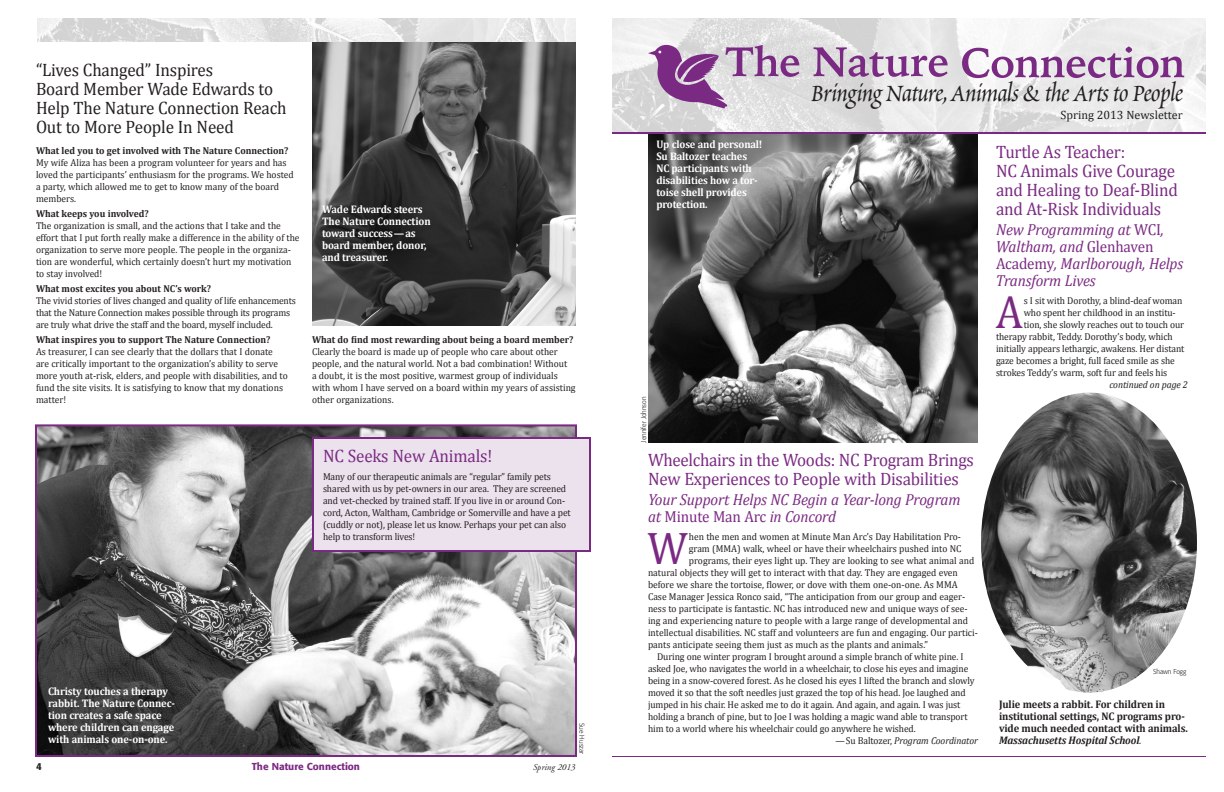
<style>
.page{position:relative;width:1224px;height:792px;background:#fff}
.page>*{position:absolute;margin:0;border:0;box-sizing:border-box;transform-origin:0 0}
.Text_First_Para{font:46px "Cambria";color:#7b2a83;scale:.95 1}
.t1{font:30px "Poetica Chancery I";letter-spacing:-.015em;color:#231f20}
.Headline_A{font:18px/19px "Cambria";letter-spacing:-.015em;color:#7b2a83;scale:.95 1}
.Headline_A-2{font:18px/19px "Cambria";letter-spacing:-.01em;color:#231f20;scale:.95 1}
.Headline_B{font:18px "Cambria";letter-spacing:-.01em;color:#7b2a83;scale:.95 1}
.Headline_B-2{font:italic 16px/17px "Cambria";letter-spacing:-.01em;color:#7b2a83;scale:.95 1}
.Text{font:12px "Cambria";color:#231f20}
.t2{font:700 11px/12px "Cambria";letter-spacing:-.01em;color:#fff;scale:.95 1}
.t3{font:700 11px/12px "Cambria";letter-spacing:-.01em;color:#231f20;scale:.95 1}
.Text-2{font:10px/12px "Cambria";letter-spacing:-.01em;color:#231f20;scale:.95 1}
.Text_First_Para-2{font:10px "Cambria";color:#231f20;scale:.95 1}
.Text-3{font:700 10px "Cambria";color:#231f20;scale:.95 1}
.Headline_A-3{font:700 10px "Cambria";color:#231f20;scale:.95 1}
.Text-4{font:italic 10px "Cambria";letter-spacing:-.01em;color:#231f20;scale:.95 1}
.t4{font:500 10px "Formata";color:#7b2a83}
.t5{font:500 10px "Formata";color:#231f20}
.t6{font:italic 9px "Adobe Garamond";color:#231f20}
.Headline_A-4{font:300 7px "Formata";letter-spacing:-.01em;color:#231f20;scale:.95 1}
.s1{font-style:normal}
.s2{font-style:italic}
.s3{font-weight:400;font-style:italic}
</style>
<div class="page">
<img style="left:312px;top:42px;width:264px;height:284px">
<img style="left:38px;top:427px;width:536px;height:327px">
<div style="left:35px;top:424px;width:542px;height:333px;border:2px solid #7b2a83"></div>
<img style="left:612px;top:18px;width:594px;height:114px">
<svg style="left:962px;top:46px;width:222px;height:32px"></svg>
<svg style="left:648px;top:43px;width:300px;height:66px;background:#c9b7cb"></svg>
<img style="left:38px;top:18px;width:538px;height:24px">
<hr style="left:36px;top:756px;width:540px;height:1px;background:#7b2a83">
<div style="left:313px;top:438px;width:277px;height:113px;background:#ebe2ed"></div>
<div style="left:312px;top:437px;width:279px;height:115px;border:2px solid #7b2a83"></div>
<img style="left:648px;top:134px;width:330px;height:308px">
<hr style="left:612px;top:756px;width:594px;height:1px;background:#7b2a83">
<img style="left:981px;top:393px;width:216px;height:300px">
<hr style="left:612px;top:132px;width:594px;height:2px;background:#7b2a83">
<p class="Headline_A-2" style="left:36px;top:60px;width:265px">“Lives Changed” Inspires<br>Board Member Wade Edwards to<br>Help The Nature Connection Reach<br>Out to More People In Need</p>
<p class="Headline_A-3" style="left:36px;top:145px;width:267px">What led you to get involved with The Nature Connection?</p>
<p class="Text-2" style="left:36px;top:157px;width:273px">My wife Aliza has been a program volunteer for years and has loved the participants’ enthusiasm for the programs. We hosted a party, which allowed me to get to know many of the board members.</p>
<p class="Text-3" style="left:36px;top:208px;width:120px">What keeps you involved?</p>
<p class="Text-2" style="left:36px;top:220px;width:279px">The organization is small, and the actions that I take and the effort that I put forth really make a difference in the ability of the organization to serve more people. The people in the organiza&shy;tion are wonderful, which certainly doesn’t hurt my motivation to stay involved!</p>
<p class="Text-3" style="left:36px;top:283px;width:186px">What most excites you about NC’s work?</p>
<p class="Text-2" style="left:36px;top:295px;width:275px">The vivid stories of lives changed and quality of life enhancements that the Nature Connection makes possible through its programs are truly what drive the staff and the board, myself included.</p>
<p class="Text-3" style="left:36px;top:334px;width:248px">What inspires you to support The Nature Connection?</p>
<p class="Text-2" style="left:36px;top:346px;width:267px">As treasurer, I can see clearly that the dollars that I donate are critically important to the organization’s ability to serve more youth at-risk, elders, and people with disabilities, and to fund the site visits. It is satisfying to know that my donations matter!</p>
<p class="t2" style="left:48px;top:685px;width:135px">Christy touches a therapy rabbit. The Nature Connec&shy;tion creates a safe space where children can engage with animals one-on-one.</p>
<p class="t2" style="left:656px;top:138px;width:113px">Up close and personal!<br>Su Baltozer teaches<br>NC participants with disabilities how a tor&shy;toise shell provides</p>
<p class="t2" style="left:322px;top:203px;width:108px">Wade Edwards steers</p>
<p class="t2" style="left:656px;top:198px;width:55px">protection.</p>
<p class="t2" style="left:322px;top:215px;width:116px">The Nature Connection toward success—as board member, donor, and treasurer.</p>
<p class="Text-3" style="left:312px;top:333px;width:277px">What do find most rewarding about being a board member?</p>
<p class="Text-2" style="left:312px;top:345px;width:279px">Clearly the board is made up of people who care about other people, and the natural world. Not a bad combination! Without<br>a doubt, it is the most positive, warmest group of individuals with whom I have served on a board within my years of assisting other organizations.</p>
<p class="Headline_A-4" style="left:639px;top:442px;width:50px;rotate:-90deg">Jennifer Johnson</p>
<p class="t1" style="left:811px;top:78px;width:373px">Bringing Nature,Animals &amp; the Arts to People</p>
<p class="Text" style="left:1060px;top:108px;width:124px">Spring 2013 Newsletter</p>
<p class="Headline_A" style="left:996px;top:142px;width:193px">Turtle As Teacher:<br>NC Animals Give Courage and Healing to Deaf-Blind and At-Risk Individuals</p>
<p class="Headline_B-2" style="left:996px;top:221px;width:199px">New Programming at <span class="s1">WCI</span>,<br>Waltham, and <span class="s1">Glenhaven<br>Academy</span>, Marlborough, Helps<br>Transform Lives</p>
<p class="Text_First_Para" style="left:996px;top:285px;width:30px">A</p>
<p class="Text_First_Para-2" style="left:1024px;top:295px;width:168px">s I sit with Dorothy, a blind-deaf woman</p>
<p class="Text_First_Para-2" style="left:1024px;top:307px;width:162px">who spent her childhood in an institu-</p>
<p class="Text_First_Para-2" style="left:1024px;top:319px;width:170px">tion, she slowly reaches out to touch our</p>
<p class="Text_First_Para-2" style="left:996px;top:331px;width:188px">therapy rabbit, Teddy. Dorothy’s body, which</p>
<p class="Text_First_Para-2" style="left:996px;top:343px;width:200px">initially appears lethargic, awakens. Her distant</p>
<p class="Text_First_Para-2" style="left:996px;top:355px;width:190px">gaze becomes a bright, full faced smile as she</p>
<p class="Text_First_Para-2" style="left:996px;top:367px;width:182px">strokes Teddy’s warm, soft fur and feels his</p>
<p class="Text-4" style="left:1109px;top:379px;width:84px">continued on page 2</p>
<p class="Headline_B" style="left:323px;top:445px;width:180px">NC Seeks New Animals!</p>
<p class="Text-2" style="left:323px;top:471px;width:262px">Many of our therapeutic animals are “regular” family pets shared with us by pet-owners in our area. They are screened and vet-checked by trained staff. If you live in or around Con&shy;cord, Acton, Waltham, Cambridge or Somerville and have a pet (cuddly or not), please let us know. Perhaps your pet can also help to transform lives!</p>
<p class="Headline_A-4" style="left:586px;top:723px;width:34px;rotate:90deg">Sue Huszar</p>
<p class="Headline_A" style="left:648px;top:450px;width:345px">Wheelchairs in the Woods: NC Program Brings<br>New Experiences to People with Disabilities</p>
<p class="Headline_B-2" style="left:648px;top:491px;width:331px">Your Support Helps NC Begin a Year-long Program at <span class="s1">Minute Man Arc</span> in Concord</p>
<p class="Text_First_Para" style="left:648px;top:521px;width:44px">W</p>
<p class="Text_First_Para-2" style="left:689px;top:531px;width:288px">hen the men and women at Minute Man Arc’s Day Habilitation Pro-</p>
<p class="Text_First_Para-2" style="left:689px;top:543px;width:289px">gram (MMA) walk, wheel or have their wheelchairs pushed into NC</p>
<p class="Text_First_Para-2" style="left:689px;top:555px;width:302px">programs, their eyes light up. They are looking to see what animal and</p>
<p class="Text_First_Para-2" style="left:648px;top:567px;width:328px">natural objects they will get to interact with that day. They are engaged even</p>
<p class="Text_First_Para-2" style="left:648px;top:579px;width:327px">before we share the tortoise, flower, or dove with them one-on-one. As MMA</p>
<p class="Text_First_Para-2" style="left:648px;top:591px;width:335px">Case Manager Jessica Ronco said, “The anticipation from our group and eager-</p>
<p class="Text_First_Para-2" style="left:648px;top:603px;width:338px">ness to participate is fantastic. NC has introduced new and unique ways of see-</p>
<p class="Text_First_Para-2" style="left:648px;top:615px;width:338px">ing and experiencing nature to people with a large range of developmental and</p>
<p class="Text_First_Para-2" style="left:648px;top:627px;width:349px">intellectual disabilities. NC staff and volunteers are fun and engaging. Our partici-</p>
<p class="Text_First_Para-2" style="left:648px;top:639px;width:296px">pants anticipate seeing them just as much as the plants and animals.”</p>
<p class="Text-2" style="left:648px;top:651px;width:345px;text-indent:9px">During one winter program I brought around a simple branch of white pine. I asked Joe, who navigates the world in a wheelchair, to close his eyes and imagine being in a snow-covered forest. As he closed his eyes I lifted the branch and slowly moved it so that the soft needles just grazed the top of his head. Joe laughed and jumped in his chair. He asked me to do it again. And again, and again. I was just holding a branch of pine, but to Joe I was holding a magic wand able to transport him to a world where his wheelchair could go anywhere he wished.</p>
<p class="Text-4" style="left:836px;top:735px;width:151px"><span class="s1">—Su Baltozer,</span> Program Coordinator</p>
<p class="Headline_A-4" style="left:1153px;top:667px;width:36px">Shawn Fogg</p>
<p class="t3" style="left:999px;top:698px;width:200px">Julie meets a rabbit. For children in institutional settings, NC programs pro&shy;vide much needed contact with animals.<br><span class="s2">Massachusetts Hospital School</span><span class="s3">.</span></p>
<p class="t5" style="left:36px;top:761px;width:7px">4</p>
<p class="t4" style="left:252px;top:761px;width:110px">The Nature Connection</p>
<p class="t6" style="left:533px;top:763px;width:44px">Spring 2013</p>
</div>
